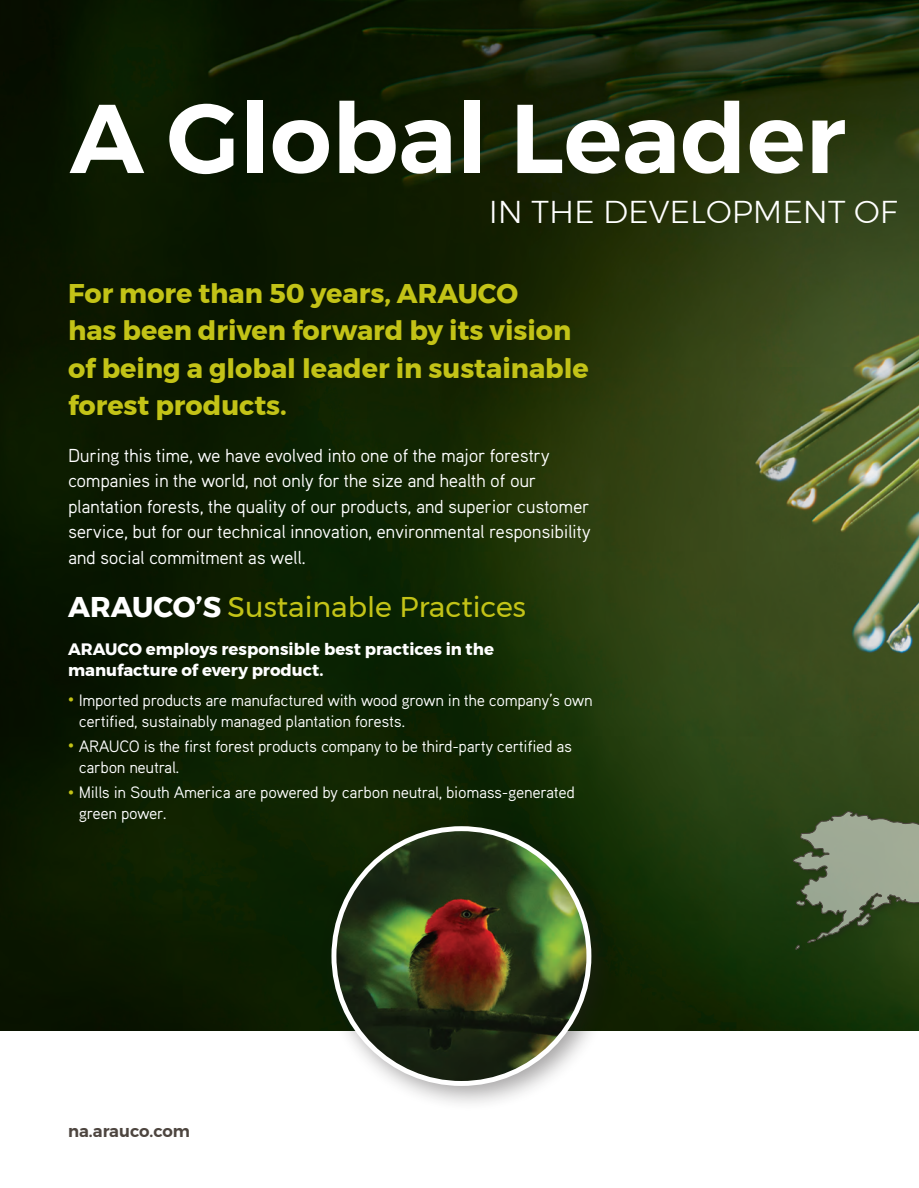
<style>
.page{position:relative;width:919px;height:1188px;background:#fff}
.page>*{position:absolute;margin:0;border:0;box-sizing:border-box;transform-origin:0 0}
.t1{font:600 97.5px "Montserrat";color:#fff}
.t2{font:300 31.5px "Montserrat";color:#fff}
.t3{font:28.5px "Montserrat";color:#c3c317}
.t4{font:700 27px/37.5px "Montserrat";color:#c3c317}
.t5{font:18.75px/25.5px "Aaux Pro OT";letter-spacing:-.02em;color:#fff}
.t6{font:16.5px/21px "Aaux Pro OT";letter-spacing:-.02em;color:#fff}
.t7{font:700 16.5px/21px "Montserrat";color:#fff}
.t8{font:600 16.5px "Montserrat";color:#4d453f}
.s1{font-weight:700;color:#fff}
.s2{font-size:13.5px;color:#c3c317}
</style>
<div class="page">
<img style="left:0;top:0;width:918px;height:1031px">
<svg style="left:792px;top:685px;width:126px;height:346px;background:#425730"></svg>
<div style="left:320px;top:815px;width:297px;height:298px;background:#231f20;opacity:.4"></div>
<img style="left:334px;top:829px;width:255px;height:254px;border-radius:127px">
<p class="t1" style="left:70px;top:61px;width:777px">A Global Leader</p>
<p class="t2" style="left:488px;top:188px;width:410px">IN THE DEVELOPMENT OF</p>
<p class="t4" style="left:68px;top:274px;width:522px">For more than 50 years, ARAUCO<br>has been driven forward by its vision of being a global leader in sustainable forest products.</p>
<p class="t5" style="left:68px;top:442px;width:524px">During this time, we have evolved into one of the major forestry companies in the world, not only for the size and health of our plantation forests, the quality of our products, and superior customer service, but for our technical innovation, environmental responsibility and social commitment as well.</p>
<p class="t3" style="left:68px;top:585px;width:459px"><span class="s1">ARAUCO’S</span> Sustainable Practices</p>
<p class="t7" style="left:68px;top:639px;width:427px">ARAUCO employs responsible best practices in the manufacture of every product.</p>
<p class="t6" style="left:79px;top:689px;width:515px;text-indent:-11px"><span class="s2">•</span> Imported products are manufactured with wood grown in the company’s own certified, sustainably managed plantation forests.</p>
<p class="t6" style="left:79px;top:735px;width:495px;text-indent:-11px"><span class="s2">•</span> ARAUCO is the first forest products company to be third-party certified as carbon neutral.</p>
<p class="t6" style="left:79px;top:781px;width:497px;text-indent:-11px"><span class="s2">•</span> Mills in South America are powered by carbon neutral, biomass-generated green power.</p>
<p class="t8" style="left:68px;top:1118px;width:123px">na.arauco.com</p>
</div>
